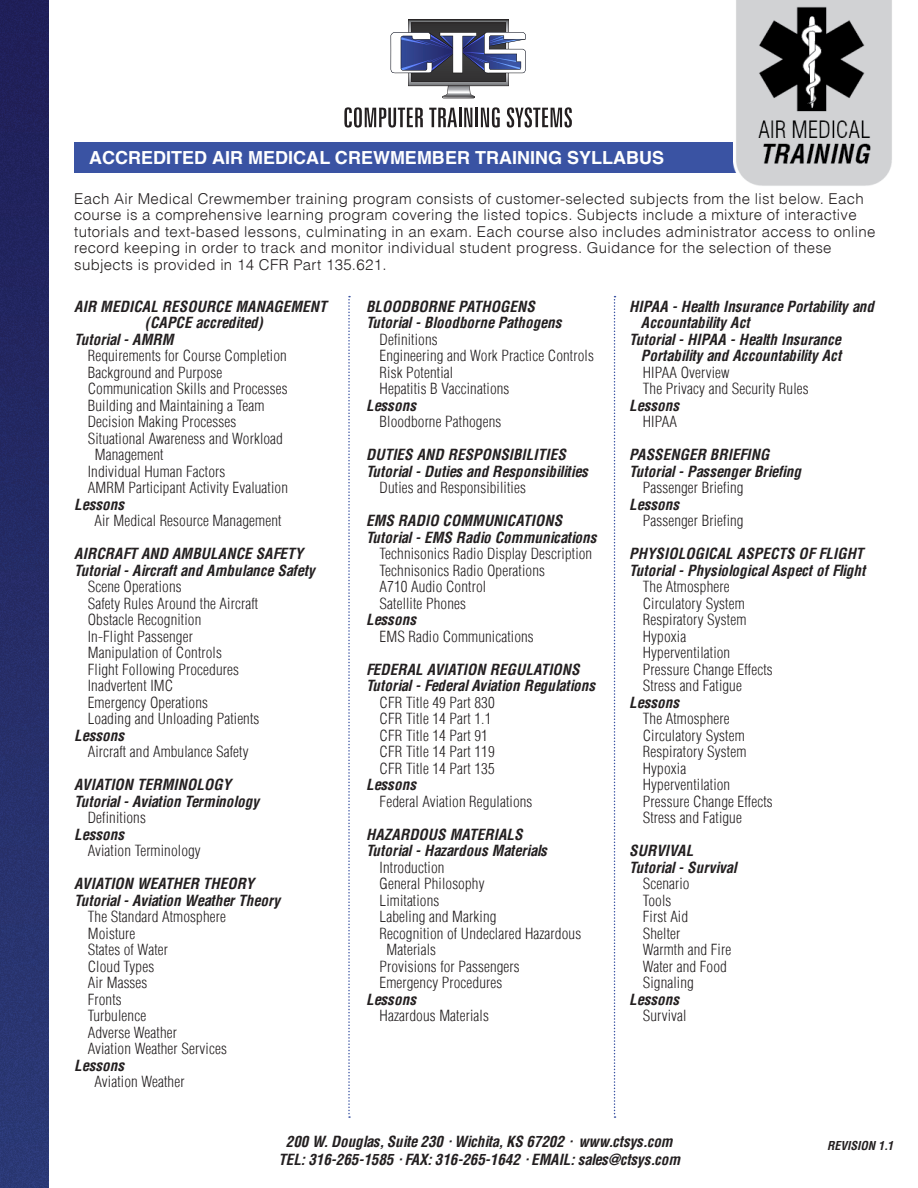
<style>
.page{position:relative;width:918px;height:1188px;background:#fff}
.page>*{position:absolute;margin:0;border:0;box-sizing:border-box;transform-origin:0 0}
.t1{font:700 18px "Switzerland";color:#fff}
.t2{font:15px/16.5px "Switzerland Cond Light";letter-spacing:.01em;color:#231f20}
.t3{font:15px/16.5px "Switzerland Condensed";letter-spacing:.01em;color:#231f20}
.t4{font:15px/16.5px "Switzerland Light Plain";letter-spacing:.02em;color:#231f20}
.t5{font:12px "Switzerland Condensed";color:#231f20}
</style>
<div class="page">
<img style="left:0;top:0;width:49px;height:1188px">
<svg style="left:344px;top:107px;width:79px;height:21px"></svg>
<svg style="left:429px;top:108px;width:43px;height:19px"></svg>
<hr style="left:475px;top:108px;width:3px;height:19px;background:#231f20">
<svg style="left:481px;top:107px;width:19px;height:21px"></svg>
<svg style="left:507px;top:107px;width:65px;height:21px"></svg>
<svg style="left:391px;top:19px;width:135px;height:79px"></svg>
<svg style="left:348px;top:296px;width:2px;height:822px"></svg>
<div style="left:74px;top:142px;width:790px;height:31px;background:#3a53a3"></div>
<svg style="left:614px;top:296px;width:2px;height:822px"></svg>
<img style="left:734px;top:0;width:158px;height:186px">
<p class="t1" style="left:89px;top:147px;width:576px">ACCREDITED AIR MEDICAL CREWMEMBER TRAINING SYLLABUS</p>
<p class="t4" style="left:74px;top:190px;width:803px">Each Air Medical Crewmember training program consists of customer-selected subjects from the list below. Each course is a comprehensive learning program covering the listed topics. Subjects include a mixture of interactive tutorials and text-based lessons, culminating in an exam. Each course also includes administrator access to online record keeping in order to track and monitor individual student progress. Guidance for the selection of these subjects is provided in 14 CFR Part 135.621.</p>
<p class="t3" style="left:74px;top:298px;width:254px">AIR MEDICAL RESOURCE MANAGEMENT</p>
<p class="t3" style="left:145px;top:314px;width:119px">(CAPCE accredited)</p>
<p class="t3" style="left:74px;top:331px;width:101px">Tutorial - AMRM</p>
<p class="t2" style="left:88px;top:347px;width:201px">Requirements for Course Completion</p>
<p class="t2" style="left:88px;top:364px;width:136px">Background and Purpose</p>
<p class="t2" style="left:88px;top:380px;width:201px">Communication Skills and Processes</p>
<p class="t2" style="left:88px;top:397px;width:178px">Building and Maintaining a Team</p>
<p class="t2" style="left:88px;top:413px;width:150px">Decision Making Processes</p>
<p class="t2" style="left:88px;top:430px;width:197px">Situational Awareness and Workload</p>
<p class="t2" style="left:95px;top:446px;width:70px">Management</p>
<p class="t2" style="left:88px;top:463px;width:139px">Individual Human Factors</p>
<p class="t2" style="left:88px;top:479px;width:202px">AMRM Participant Activity Evaluation</p>
<p class="t3" style="left:74px;top:496px;width:51px">Lessons</p>
<p class="t2" style="left:94px;top:512px;width:188px">Air Medical Resource Management</p>
<p class="t3" style="left:74px;top:545px;width:242px">AIRCRAFT AND AMBULANCE SAFETY<br>Tutorial - Aircraft and Ambulance Safety</p>
<p class="t2" style="left:88px;top:578px;width:173px">Scene Operations<br>Safety Rules Around the Aircraft<br>Obstacle Recognition<br>In-Flight Passenger<br>Manipulation of Controls<br>Flight Following Procedures<br>Inadvertent IMC<br>Emergency Operations<br>Loading and Unloading Patients</p>
<p class="t3" style="left:74px;top:727px;width:51px">Lessons</p>
<p class="t2" style="left:88px;top:743px;width:162px">Aircraft and Ambulance Safety</p>
<p class="t3" style="left:74px;top:776px;width:186px">AVIATION TERMINOLOGY<br>Tutorial - Aviation Terminology</p>
<p class="t2" style="left:88px;top:809px;width:60px">Definitions</p>
<p class="t3" style="left:74px;top:826px;width:51px">Lessons</p>
<p class="t2" style="left:88px;top:842px;width:115px">Aviation Terminology</p>
<p class="t3" style="left:74px;top:875px;width:207px">AVIATION WEATHER THEORY<br>Tutorial - Aviation Weather Theory</p>
<p class="t2" style="left:88px;top:908px;width:141px">The Standard Atmosphere<br>Moisture<br>States of Water<br>Cloud Types<br>Air Masses<br>Fronts<br>Turbulence<br>Adverse Weather<br>Aviation Weather Services</p>
<p class="t3" style="left:74px;top:1057px;width:51px">Lessons</p>
<p class="t2" style="left:94px;top:1073px;width:92px">Aviation Weather</p>
<p class="t3" style="left:366px;top:298px;width:197px">BLOODBORNE PATHOGENS<br>Tutorial - Bloodborne Pathogens</p>
<p class="t2" style="left:380px;top:331px;width:216px">Definitions<br>Engineering and Work Practice Controls<br>Risk Potential<br>Hepatitis B Vaccinations</p>
<p class="t3" style="left:366px;top:397px;width:51px">Lessons</p>
<p class="t2" style="left:380px;top:413px;width:123px">Bloodborne Pathogens</p>
<p class="t3" style="left:366px;top:446px;width:223px">DUTIES AND RESPONSIBILITIES<br>Tutorial - Duties and Responsibilities</p>
<p class="t2" style="left:380px;top:479px;width:148px">Duties and Responsibilities</p>
<p class="t3" style="left:366px;top:512px;width:232px">EMS RADIO COMMUNICATIONS<br>Tutorial - EMS Radio Communications</p>
<p class="t2" style="left:380px;top:545px;width:214px">Technisonics Radio Display Description<br>Technisonics Radio Operations<br>A710 Audio Control<br>Satellite Phones</p>
<p class="t3" style="left:366px;top:611px;width:51px">Lessons</p>
<p class="t2" style="left:380px;top:628px;width:156px">EMS Radio Communications</p>
<p class="t3" style="left:366px;top:661px;width:231px">FEDERAL AVIATION REGULATIONS<br>Tutorial - Federal Aviation Regulations</p>
<p class="t2" style="left:380px;top:694px;width:117px">CFR Title 49 Part 830<br>CFR Title 14 Part 1.1<br>CFR Title 14 Part 91<br>CFR Title 14 Part 119<br>CFR Title 14 Part 135</p>
<p class="t3" style="left:366px;top:776px;width:51px">Lessons</p>
<p class="t2" style="left:380px;top:793px;width:154px">Federal Aviation Regulations</p>
<p class="t3" style="left:366px;top:826px;width:182px">HAZARDOUS MATERIALS<br>Tutorial - Hazardous Materials</p>
<p class="t2" style="left:380px;top:859px;width:66px">Introduction</p>
<p class="t2" style="left:380px;top:875px;width:106px">General Philosophy</p>
<p class="t2" style="left:380px;top:892px;width:61px">Limitations</p>
<p class="t2" style="left:380px;top:908px;width:118px">Labeling and Marking</p>
<p class="t2" style="left:380px;top:925px;width:203px">Recognition of Undeclared Hazardous</p>
<p class="t2" style="left:387px;top:941px;width:51px">Materials</p>
<p class="t2" style="left:380px;top:958px;width:142px">Provisions for Passengers</p>
<p class="t2" style="left:380px;top:974px;width:124px">Emergency Procedures</p>
<p class="t3" style="left:366px;top:991px;width:51px">Lessons</p>
<p class="t2" style="left:380px;top:1007px;width:111px">Hazardous Materials</p>
<p class="t3" style="left:629px;top:298px;width:246px">HIPAA - Health Insurance Portability and</p>
<p class="t3" style="left:641px;top:314px;width:110px">Accountability Act</p>
<p class="t3" style="left:629px;top:331px;width:213px">Tutorial - HIPAA - Health Insurance</p>
<p class="t3" style="left:641px;top:347px;width:202px">Portability and Accountability Act</p>
<p class="t2" style="left:643px;top:364px;width:167px">HIPAA Overview<br>The Privacy and Security Rules</p>
<p class="t3" style="left:629px;top:397px;width:51px">Lessons</p>
<p class="t2" style="left:643px;top:413px;width:36px">HIPAA</p>
<p class="t3" style="left:629px;top:446px;width:173px">PASSENGER BRIEFING<br>Tutorial - Passenger Briefing</p>
<p class="t2" style="left:643px;top:479px;width:102px">Passenger Briefing</p>
<p class="t3" style="left:629px;top:496px;width:51px">Lessons</p>
<p class="t2" style="left:643px;top:512px;width:102px">Passenger Briefing</p>
<p class="t3" style="left:629px;top:545px;width:237px">PHYSIOLOGICAL ASPECTS OF FLIGHT<br>Tutorial - Physiological Aspect of Flight</p>
<p class="t2" style="left:643px;top:578px;width:131px">The Atmosphere<br>Circulatory System<br>Respiratory System<br>Hypoxia<br>Hyperventilation<br>Pressure Change Effects<br>Stress and Fatigue</p>
<p class="t3" style="left:629px;top:694px;width:51px">Lessons</p>
<p class="t2" style="left:643px;top:710px;width:131px">The Atmosphere<br>Circulatory System<br>Respiratory System<br>Hypoxia<br>Hyperventilation<br>Pressure Change Effects<br>Stress and Fatigue</p>
<p class="t3" style="left:629px;top:842px;width:108px">SURVIVAL<br>Tutorial - Survival</p>
<p class="t2" style="left:643px;top:875px;width:90px">Scenario<br>Tools<br>First Aid<br>Shelter<br>Warmth and Fire<br>Water and Food<br>Signaling</p>
<p class="t3" style="left:629px;top:991px;width:51px">Lessons</p>
<p class="t2" style="left:643px;top:1007px;width:45px">Survival</p>
<p class="t3" style="left:286px;top:1133px;width:388px">200 W. Douglas, Suite 230 • Wichita, KS 67202 • www.ctsys.com</p>
<p class="t5" style="left:827px;top:1138px;width:68px">REVISION 1.1</p>
<p class="t3" style="left:278px;top:1151px;width:403px">TEL: 316-265-1585 • FAX: 316-265-1642 • EMAIL: sales@ctsys.com</p>
</div>
